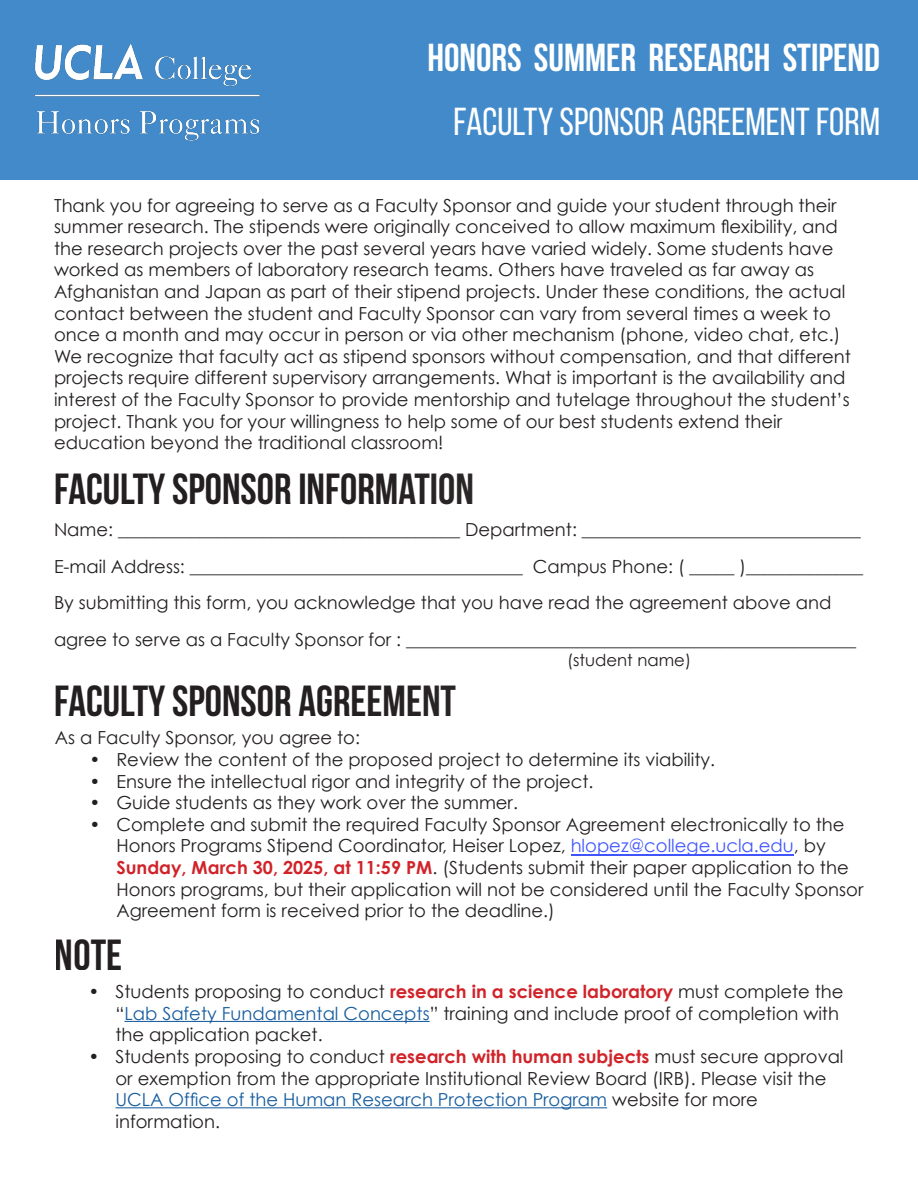
<style>
.page{position:relative;width:918px;height:1188px;background:#fff}
.page>*{position:absolute;margin:0;border:0;box-sizing:border-box;transform-origin:0 0}
.t1{font:700 43.5px "Bebas Neue";color:#231f20}
.t2{font:39px "Bebas Neue";color:#fff}
.t3{font:700 39px "Bebas Neue";color:#fff}
.t4{font:18px/21.6px "Century Gothic";color:#231f20}
.t5{font:16.5px "Century Gothic";color:#231f20}
.s1{color:#4055ff}
.s2{font-weight:700;color:#d1232a}
.s3{color:#175d9e}
</style>
<div class="page">
<div style="left:0;top:0;width:918px;height:180px;background:#428ac9"></div>
<hr style="left:125px;top:1021px;width:305px;height:1px;background:#175d9e">
<hr style="left:116px;top:1107px;width:491px;height:1px;background:#175d9e">
<img style="left:34px;top:43px;width:226px;height:98px">
<hr style="left:571px;top:854px;width:222px;height:1px;background:#4055ff">
<p class="t3" style="left:427px;top:37px;width:454px">HONORS SUMMER RESEARCH STIPEND</p>
<p class="t2" style="left:453px;top:100px;width:428px">FACULTY SPONSOR AGREEMENT FORM</p>
<p class="t4" style="left:54px;top:194px;width:798px">Thank you for agreeing to serve as a Faculty Sponsor and guide your student through their summer research. The stipends were originally conceived to allow maximum flexibility, and the research projects over the past several years have varied widely. Some students have worked as members of laboratory research teams. Others have traveled as far away as Afghanistan and Japan as part of their stipend projects. Under these conditions, the actual contact between the student and Faculty Sponsor can vary from several times a week to once a month and may occur in person or via other mechanism (phone, video chat, etc.)<br>We recognize that faculty act as stipend sponsors without compensation, and that different projects require different supervisory arrangements. What is important is the availability and interest of the Faculty Sponsor to provide mentorship and tutelage throughout the student’s project. Thank you for your willingness to help some of our best students extend their</p>
<p class="t4" style="left:54px;top:432px;width:391px">education beyond the traditional classroom!</p>
<h1 class="t1" style="left:54px;top:465px;width:422px">FACULTY SPONSOR INFORMATION</h1>
<p class="t4" style="left:54px;top:518px;width:808px">Name: ______________________________________ Department: _______________________________</p>
<p class="t4" style="left:54px;top:555px;width:811px">E-mail Address: _____________________________________ Campus Phone: ( _____ )_____________</p>
<p class="t4" style="left:54px;top:583px;width:804px;line-height:37.5px">By submitting this form, you acknowledge that you have read the agreement above and agree to serve as a Faculty Sponsor for : __________________________________________________</p>
<p class="t5" style="left:567px;top:650px;width:125px">(student name)</p>
<h1 class="t1" style="left:54px;top:677px;width:404px">FACULTY SPONSOR AGREEMENT</h1>
<p class="t4" style="left:55px;top:727px;width:307px">As a Faculty Sponsor, you agree to:</p>
<p class="t4" style="left:89px;top:748px;width:627px">• Review the content of the proposed project to determine its viability.</p>
<p class="t4" style="left:89px;top:770px;width:506px">• Ensure the intellectual rigor and integrity of the project.</p>
<p class="t4" style="left:89px;top:792px;width:430px">• Guide students as they work over the summer.</p>
<p class="t4" style="left:116px;top:813px;width:749px;text-indent:-27px">• Complete and submit the required Faculty Sponsor Agreement electronically to the Honors Programs Stipend Coordinator, Heiser Lopez, <span class="s1">hlopez@college.ucla.edu</span>, by <span class="s2">Sunday, March 30, 2025, at 11:59 PM</span>. (Students submit their paper application to the Honors programs, but their application will not be considered until the Faculty Sponsor Agreement form is received prior to the deadline.)</p>
<h1 class="t1" style="left:55px;top:931px;width:69px">NOTE</h1>
<p class="t4" style="left:116px;top:981px;width:730px;text-indent:-27px">• Students proposing to conduct <span class="s2">research in a science laboratory</span> must complete the “<span class="s3">Lab Safety Fundamental Concepts</span>” training and include proof of completion with the application packet.</p>
<p class="t4" style="left:115px;top:1045px;width:730px;text-indent:-27px">• Students proposing to conduct <span class="s2">research with human subjects</span> must secure approval or exemption from the appropriate Institutional Review Board (IRB). Please visit the <span class="s3">UCLA Office of the Human Research Protection Program</span> website for more information.</p>
</div>
